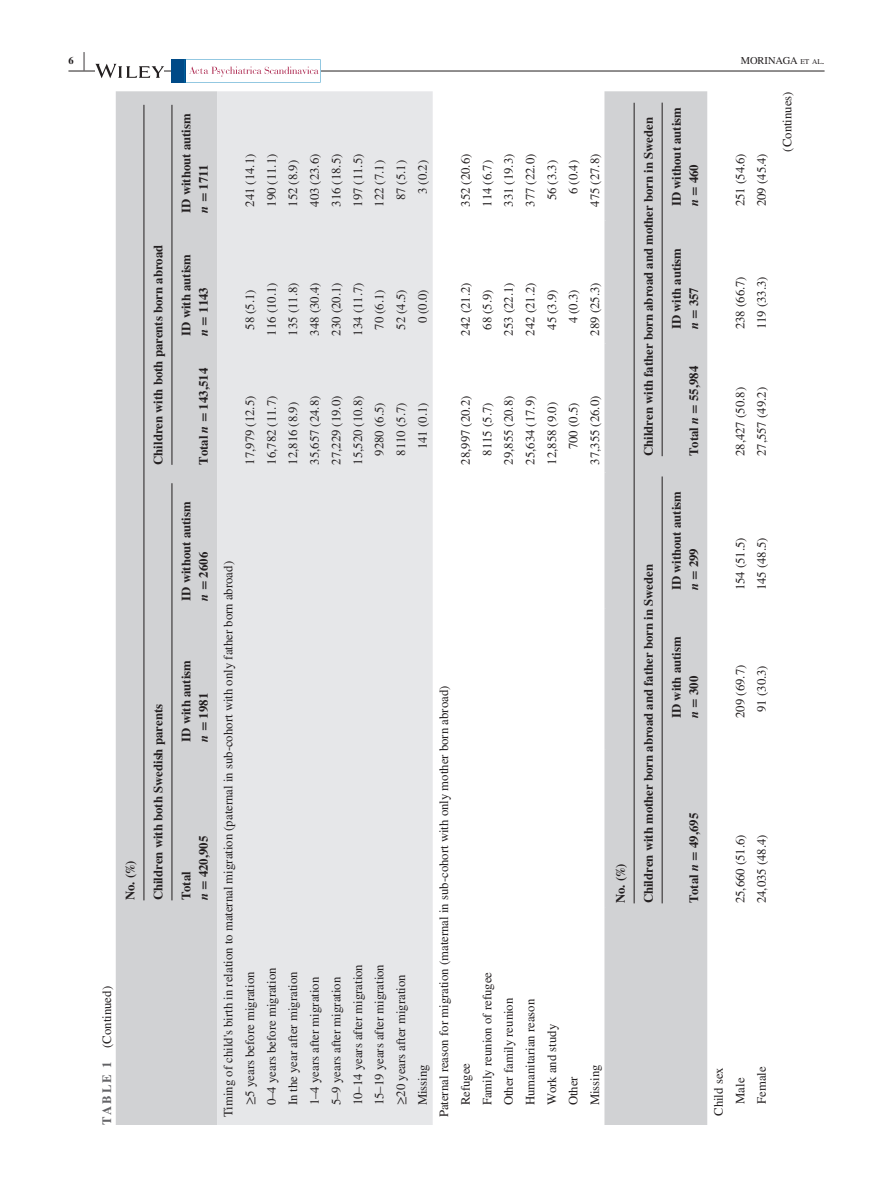
<style>
.page{position:relative;width:893px;height:1195px;background:#fff}
.page>*{position:absolute;margin:0;border:0;box-sizing:border-box;transform-origin:0 0}
.t1{font:700 25.95px "STIX";color:#231f20;scale:.36 1}
.t2{font:12.75px/21.6px "STIX";color:#231f20}
.t3{font:700 12.75px/17.2px "STIX";color:#231f20}
.t4{font:10.5px "STIX";color:#231f20}
.t5{font:700 10.5px "STIX";color:#231f20}
.s1{font-size:7.35px}
.s2{font-weight:700;color:#636366}
.s3{font-style:italic}
</style>
<div class="page">
<hr style="left:68px;top:71px;width:756px;height:1px;background:#231f20">
<svg style="left:95px;top:64px;width:69px;height:14px"></svg>
<div style="left:172px;top:59px;width:14px;height:24px;background:#004a87"></div>
<svg style="left:185px;top:59px;width:136px;height:24px"></svg>
<div style="left:116px;top:91px;width:101px;height:1034px;background:#d1d2d4"></div>
<div style="left:217px;top:91px;width:216px;height:1034px;background:#e6e7e9"></div>
<hr style="left:604px;top:908px;width:2px;height:217px;background:#d1d2d4">
<hr style="left:604px;top:749px;width:2px;height:159px;background:#d1d2d4">
<hr style="left:604px;top:608px;width:2px;height:141px;background:#d1d2d4">
<hr style="left:604px;top:472px;width:2px;height:136px;background:#d1d2d4">
<hr style="left:604px;top:343px;width:2px;height:129px;background:#d1d2d4">
<hr style="left:604px;top:220px;width:2px;height:123px;background:#d1d2d4">
<hr style="left:604px;top:91px;width:2px;height:129px;background:#d1d2d4">
<hr style="left:144px;top:105px;width:1px;height:795px;background:#231f20">
<hr style="left:172px;top:483px;width:1px;height:417px;background:#231f20">
<hr style="left:172px;top:105px;width:1px;height:360px;background:#231f20">
<div style="left:606px;top:91px;width:101px;height:1034px;background:#d1d2d4"></div>
<hr style="left:634px;top:103px;width:1px;height:800px;background:#231f20">
<hr style="left:662px;top:476px;width:1px;height:427px;background:#231f20">
<hr style="left:662px;top:103px;width:1px;height:353px;background:#231f20">
<p class="t5" style="left:68px;top:54px;width:7px">6</p>
<h1 class="t1" style="left:83px;top:46px;width:7px">|</h1>
<p class="t4" style="left:741px;top:53px;width:85px">MORINAGA <span class="s1">et al</span>.</p>
<p class="t3" style="left:150px;top:465px;width:221px;rotate:-90deg">Children with both parents born abroad</p>
<p class="t3" style="left:116px;top:900px;width:198px;line-height:28px;rotate:-90deg">No. (%)<br>Children with both Swedish parents</p>
<p class="t2" style="left:97px;top:1125px;width:140px;rotate:-90deg"><span class="s2">TABLE 1</span> (Continued)</p>
<p class="t3" style="left:178px;top:213px;width:101px;rotate:-90deg">ID without autism <span class="s3">n</span> = 1711</p>
<p class="t3" style="left:178px;top:336px;width:83px;rotate:-90deg">ID with autism <span class="s3">n</span> = 1143</p>
<p class="t3" style="left:195px;top:465px;width:98px;rotate:-90deg">Total <span class="s3">n</span> = 143,514</p>
<p class="t2" style="left:240px;top:207px;width:55px;rotate:-90deg">241 (14.1)</p>
<p class="t2" style="left:262px;top:207px;width:55px;rotate:-90deg">190 (11.1)</p>
<p class="t2" style="left:283px;top:207px;width:48px;rotate:-90deg">152 (8.9)</p>
<p class="t2" style="left:305px;top:207px;width:55px;rotate:-90deg">403 (23.6)</p>
<p class="t2" style="left:326px;top:207px;width:55px;rotate:-90deg">316 (18.5)</p>
<p class="t2" style="left:348px;top:207px;width:55px;rotate:-90deg">197 (11.5)</p>
<p class="t2" style="left:369px;top:207px;width:48px;rotate:-90deg">122 (7.1)</p>
<p class="t2" style="left:391px;top:200px;width:42px;rotate:-90deg">87 (5.1)</p>
<p class="t2" style="left:412px;top:194px;width:35px;rotate:-90deg">3 (0.2)</p>
<p class="t2" style="left:240px;top:330px;width:42px;rotate:-90deg">58 (5.1)</p>
<p class="t2" style="left:262px;top:336px;width:55px;rotate:-90deg">116 (10.1)</p>
<p class="t2" style="left:283px;top:336px;width:55px;rotate:-90deg">135 (11.8)</p>
<p class="t2" style="left:305px;top:336px;width:55px;rotate:-90deg">348 (30.4)</p>
<p class="t2" style="left:326px;top:336px;width:55px;rotate:-90deg">230 (20.1)</p>
<p class="t2" style="left:348px;top:336px;width:55px;rotate:-90deg">134 (11.7)</p>
<p class="t2" style="left:369px;top:330px;width:42px;rotate:-90deg">70 (6.1)</p>
<p class="t2" style="left:391px;top:330px;width:42px;rotate:-90deg">52 (4.5)</p>
<p class="t2" style="left:412px;top:323px;width:35px;rotate:-90deg">0 (0.0)</p>
<p class="t2" style="left:240px;top:465px;width:71px;rotate:-90deg">17,979 (12.5)</p>
<p class="t2" style="left:262px;top:465px;width:71px;rotate:-90deg">16,782 (11.7)</p>
<p class="t2" style="left:283px;top:465px;width:64px;rotate:-90deg">12,816 (8.9)</p>
<p class="t2" style="left:305px;top:465px;width:71px;rotate:-90deg">35,657 (24.8)</p>
<p class="t2" style="left:326px;top:465px;width:71px;rotate:-90deg">27,229 (19.0)</p>
<p class="t2" style="left:348px;top:465px;width:71px;rotate:-90deg">15,520 (10.8)</p>
<p class="t2" style="left:369px;top:456px;width:55px;rotate:-90deg">9280 (6.5)</p>
<p class="t2" style="left:391px;top:456px;width:55px;rotate:-90deg">8110 (5.7)</p>
<p class="t2" style="left:412px;top:449px;width:48px;rotate:-90deg">141 (0.1)</p>
<p class="t2" style="left:456px;top:207px;width:55px;rotate:-90deg">352 (20.6)</p>
<p class="t2" style="left:477px;top:207px;width:48px;rotate:-90deg">114 (6.7)</p>
<p class="t2" style="left:499px;top:207px;width:55px;rotate:-90deg">331 (19.3)</p>
<p class="t2" style="left:520px;top:207px;width:55px;rotate:-90deg">377 (22.0)</p>
<p class="t2" style="left:542px;top:200px;width:42px;rotate:-90deg">56 (3.3)</p>
<p class="t2" style="left:563px;top:194px;width:35px;rotate:-90deg">6 (0.4)</p>
<p class="t2" style="left:585px;top:207px;width:55px;rotate:-90deg">475 (27.8)</p>
<p class="t2" style="left:456px;top:336px;width:55px;rotate:-90deg">242 (21.2)</p>
<p class="t2" style="left:477px;top:330px;width:42px;rotate:-90deg">68 (5.9)</p>
<p class="t2" style="left:499px;top:336px;width:55px;rotate:-90deg">253 (22.1)</p>
<p class="t2" style="left:520px;top:336px;width:55px;rotate:-90deg">242 (21.2)</p>
<p class="t2" style="left:542px;top:330px;width:42px;rotate:-90deg">45 (3.9)</p>
<p class="t2" style="left:563px;top:323px;width:35px;rotate:-90deg">4 (0.3)</p>
<p class="t2" style="left:585px;top:336px;width:55px;rotate:-90deg">289 (25.3)</p>
<p class="t2" style="left:456px;top:465px;width:71px;rotate:-90deg">28,997 (20.2)</p>
<p class="t2" style="left:477px;top:456px;width:55px;rotate:-90deg">8115 (5.7)</p>
<p class="t2" style="left:499px;top:465px;width:71px;rotate:-90deg">29,855 (20.8)</p>
<p class="t2" style="left:520px;top:465px;width:71px;rotate:-90deg">25,634 (17.9)</p>
<p class="t2" style="left:542px;top:465px;width:64px;rotate:-90deg">12,858 (9.0)</p>
<p class="t2" style="left:563px;top:449px;width:48px;rotate:-90deg">700 (0.5)</p>
<p class="t2" style="left:585px;top:465px;width:71px;rotate:-90deg">37,355 (26.0)</p>
<p class="t3" style="left:640px;top:456px;width:340px;rotate:-90deg">Children with father born abroad and mother born in Sweden</p>
<p class="t3" style="left:178px;top:601px;width:101px;rotate:-90deg">ID without autism <span class="s3">n</span> = 2606</p>
<p class="t3" style="left:178px;top:741px;width:83px;rotate:-90deg">ID with autism <span class="s3">n</span> = 1981</p>
<p class="t3" style="left:178px;top:900px;width:66px;rotate:-90deg">Total<br><span class="s3">n</span> = 420,905</p>
<p class="t2" style="left:218px;top:1105px;width:546px;text-indent:-12px;rotate:-90deg">Timing of child's birth in relation to maternal migration (paternal in sub-cohort with only father born abroad) ≥5 years before migration</p>
<p class="t2" style="left:262px;top:1105px;width:139px;rotate:-90deg">0–4 years before migration</p>
<p class="t2" style="left:283px;top:1105px;width:135px;rotate:-90deg">In the year after migration</p>
<p class="t2" style="left:305px;top:1105px;width:130px;rotate:-90deg">1–4 years after migration</p>
<p class="t2" style="left:326px;top:1105px;width:130px;rotate:-90deg">5–9 years after migration</p>
<p class="t2" style="left:348px;top:1105px;width:143px;rotate:-90deg">10–14 years after migration</p>
<p class="t2" style="left:369px;top:1105px;width:143px;rotate:-90deg">15–19 years after migration</p>
<p class="t2" style="left:391px;top:1105px;width:132px;rotate:-90deg">≥20 years after migration</p>
<p class="t2" style="left:412px;top:1105px;width:43px;rotate:-90deg">Missing</p>
<p class="t2" style="left:434px;top:1105px;width:421px;text-indent:-12px;rotate:-90deg">Paternal reason for migration (maternal in sub-cohort with only mother born abroad)<br>Refugee</p>
<p class="t2" style="left:477px;top:1105px;width:135px;rotate:-90deg">Family reunion of refugee</p>
<p class="t2" style="left:499px;top:1105px;width:109px;rotate:-90deg">Other family reunion</p>
<p class="t2" style="left:520px;top:1105px;width:108px;rotate:-90deg">Humanitarian reason</p>
<p class="t2" style="left:542px;top:1105px;width:83px;rotate:-90deg">Work and study</p>
<p class="t2" style="left:563px;top:1105px;width:31px;rotate:-90deg">Other</p>
<p class="t2" style="left:585px;top:1105px;width:43px;rotate:-90deg">Missing</p>
<p class="t3" style="left:606px;top:903px;width:340px;line-height:28px;rotate:-90deg">No. (%)<br>Children with mother born abroad and father born in Sweden</p>
<p class="t3" style="left:668px;top:206px;width:101px;rotate:-90deg">ID without autism <span class="s3">n</span> = 460</p>
<p class="t3" style="left:668px;top:329px;width:83px;rotate:-90deg">ID with autism <span class="s3">n</span> = 357</p>
<p class="t3" style="left:685px;top:456px;width:92px;rotate:-90deg">Total <span class="s3">n</span> = 55,984</p>
<p class="t3" style="left:668px;top:590px;width:101px;rotate:-90deg">ID without autism <span class="s3">n</span> = 299</p>
<p class="t3" style="left:668px;top:718px;width:83px;rotate:-90deg">ID with autism <span class="s3">n</span> = 300</p>
<p class="t2" style="left:730px;top:206px;width:55px;rotate:-90deg">251 (54.6)</p>
<p class="t2" style="left:752px;top:206px;width:55px;rotate:-90deg">209 (45.4)</p>
<p class="t2" style="left:777px;top:152px;width:62px;rotate:-90deg">(Continues)</p>
<p class="t2" style="left:730px;top:329px;width:55px;rotate:-90deg">238 (66.7)</p>
<p class="t2" style="left:752px;top:329px;width:55px;rotate:-90deg">119 (33.3)</p>
<p class="t2" style="left:730px;top:456px;width:71px;rotate:-90deg">28,427 (50.8)</p>
<p class="t2" style="left:752px;top:456px;width:71px;rotate:-90deg">27,557 (49.2)</p>
<p class="t2" style="left:730px;top:590px;width:55px;rotate:-90deg">154 (51.5)</p>
<p class="t2" style="left:752px;top:590px;width:55px;rotate:-90deg">145 (48.5)</p>
<p class="t2" style="left:730px;top:718px;width:55px;rotate:-90deg">209 (69.7)</p>
<p class="t2" style="left:752px;top:712px;width:48px;rotate:-90deg">91 (30.3)</p>
<p class="t3" style="left:685px;top:903px;width:92px;rotate:-90deg">Total <span class="s3">n</span> = 49,695</p>
<p class="t2" style="left:730px;top:903px;width:71px;rotate:-90deg">25,660 (51.6)</p>
<p class="t2" style="left:752px;top:903px;width:71px;rotate:-90deg">24,035 (48.4)</p>
<p class="t2" style="left:709px;top:1116px;width:50px;text-align:center;rotate:-90deg">Child sex<br>Male</p>
<p class="t2" style="left:752px;top:1104px;width:39px;rotate:-90deg">Female</p>
</div>
